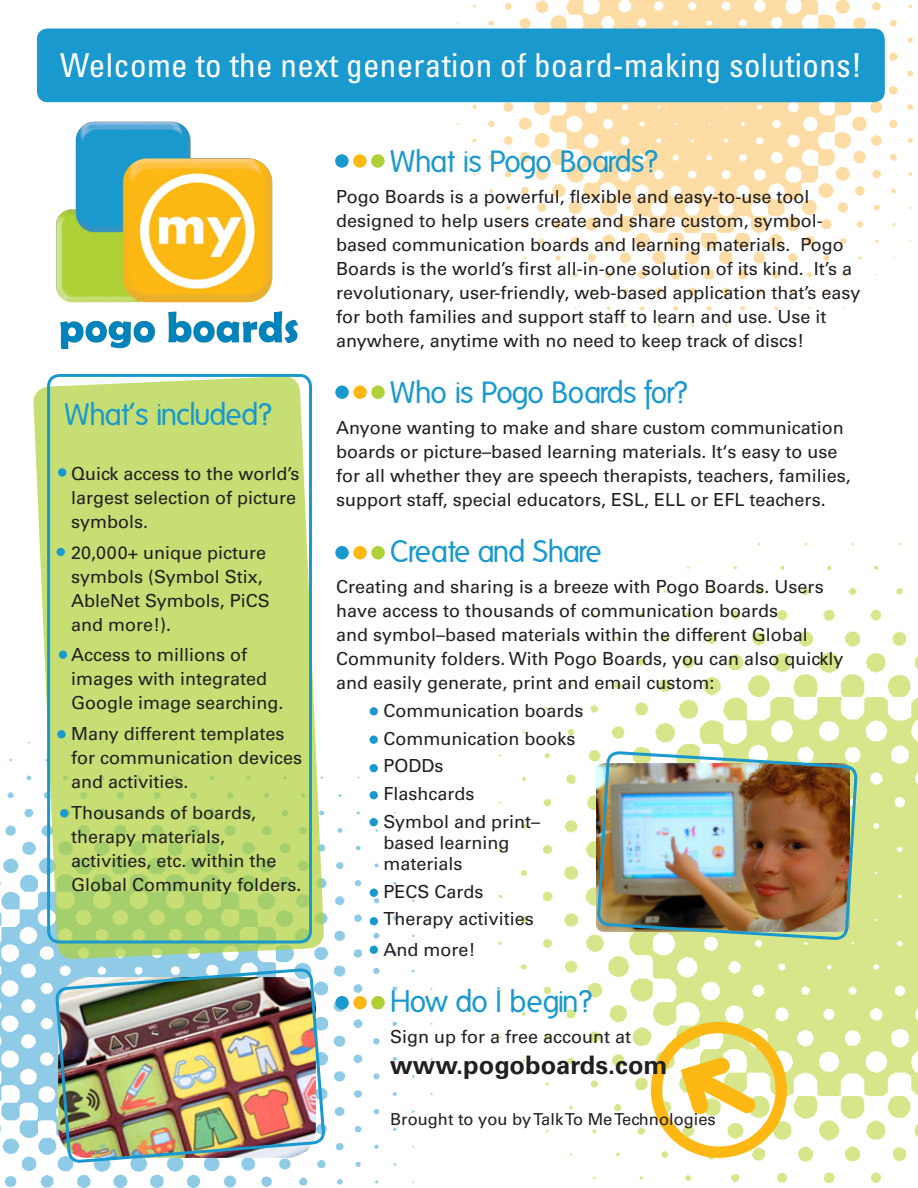
<style>
.page{position:relative;width:918px;height:1188px;background:#fff}
.page>*{position:absolute;margin:0;border:0;box-sizing:border-box;transform-origin:0 0}
.t1{font:condensed 33px "Univers";letter-spacing:.01em;color:#fff}
.t2{font:30px "Folks";letter-spacing:-.035em;color:#1a99ce}
.t3{font:700 25.5px "Univers";color:#231f20}
.t4{font:18px/24px "Univers";color:#231f20}
.t5{font:16.5px "Univers";color:#231f20}
</style>
<div class="page">
<img style="left:498px;top:543px;width:420px;height:640px">
<img style="left:446px;top:0;width:468px;height:343px">
<svg style="left:641px;top:1012px;width:156px;height:156px"></svg>
<img style="left:0;top:735px;width:433px;height:453px">
<svg style="left:33px;top:378px;width:291px;height:582px;background:#c8df7e"></svg>
<div style="left:37px;top:28px;width:848px;height:74px;background:#1a99ce;border-radius:11px"></div>
<div style="left:353px;top:154px;width:14px;height:14px;background:#fdb814;border-radius:50%"></div>
<div style="left:335px;top:154px;width:14px;height:14px;background:#1a99ce;border-radius:50%"></div>
<div style="left:371px;top:154px;width:14px;height:14px;background:#aed137;border-radius:50%"></div>
<div style="left:47px;top:374px;width:265px;height:570px;border:3px solid #1a99ce;border-radius:11px"></div>
<div style="left:370px;top:707px;width:8px;height:9px;background:#2098cf;border-radius:50%"></div>
<div style="left:370px;top:736px;width:8px;height:8px;background:#1a99ce;border-radius:50%"></div>
<div style="left:370px;top:764px;width:8px;height:8px;background:#1a99ce;border-radius:50%"></div>
<div style="left:370px;top:791px;width:8px;height:8px;background:#1a99ce;border-radius:50%"></div>
<div style="left:370px;top:818px;width:8px;height:8px;background:#1a99ce;border-radius:50%"></div>
<div style="left:370px;top:889px;width:8px;height:8px;background:#1a99ce;border-radius:50%"></div>
<div style="left:370px;top:917px;width:8px;height:8px;background:#1a99ce;border-radius:50%"></div>
<div style="left:370px;top:946px;width:8px;height:8px;background:#1a99ce;border-radius:50%"></div>
<img style="left:596px;top:750px;width:263px;height:261px">
<img style="left:56px;top:121px;width:242px;height:228px">
<div style="left:353px;top:386px;width:14px;height:13px;background:#fdb814;border-radius:50%"></div>
<div style="left:335px;top:386px;width:14px;height:13px;background:#1a99ce;border-radius:50%"></div>
<div style="left:371px;top:386px;width:14px;height:13px;background:#aed137;border-radius:50%"></div>
<div style="left:353px;top:546px;width:14px;height:13px;background:#fdb814;border-radius:50%"></div>
<div style="left:335px;top:546px;width:14px;height:13px;background:#1a99ce;border-radius:50%"></div>
<div style="left:371px;top:546px;width:14px;height:13px;background:#aed137;border-radius:50%"></div>
<div style="left:353px;top:996px;width:14px;height:13px;background:#fdb814;border-radius:50%"></div>
<div style="left:335px;top:996px;width:14px;height:13px;background:#1a99ce;border-radius:50%"></div>
<div style="left:371px;top:996px;width:14px;height:13px;background:#aed137;border-radius:50%"></div>
<img style="left:56px;top:904px;width:268px;height:284px">
<div style="left:58px;top:468px;width:8px;height:9px;background:#1a99ce;border-radius:50%"></div>
<div style="left:57px;top:548px;width:8px;height:8px;background:#1a99ce;border-radius:50%"></div>
<div style="left:59px;top:651px;width:8px;height:8px;background:#1a99ce;border-radius:50%"></div>
<div style="left:57px;top:730px;width:9px;height:8px;background:#1a99ce;border-radius:50%"></div>
<div style="left:60px;top:809px;width:8px;height:8px;background:#1a99ce;border-radius:50%"></div>
<p class="t1" style="left:60px;top:45px;width:803px">Welcome to the next generation of board-making solutions!</p>
<p class="t2" style="left:64px;top:398px;width:210px">What’s included?</p>
<p class="t4" style="left:71px;top:462px;width:230px">Quick access to the world’s largest selection of picture symbols.</p>
<p class="t4" style="left:71px;top:540px;width:200px">20,000+ unique picture symbols (Symbol Stix,<br>AbleNet Symbols, PiCS</p>
<p class="t4" style="left:71px;top:612px;width:102px">and more!).</p>
<p class="t4" style="left:71px;top:643px;width:178px">Access to millions of</p>
<p class="t4" style="left:71px;top:667px;width:214px">images with integrated<br>Google image searching.</p>
<p class="t4" style="left:71px;top:722px;width:233px">Many different templates for communication devices and activities.</p>
<p class="t4" style="left:71px;top:800px;width:187px">Thousands of boards,</p>
<p class="t4" style="left:71px;top:824px;width:232px">therapy materials, activities, etc. within the<br>Global Community folders.</p>
<p class="t2" style="left:390px;top:145px;width:270px">What is Pogo Boards?</p>
<p class="t4" style="left:336px;top:185px;width:526px">Pogo Boards is a powerful, flexible and easy-to-use tool designed to help users create and share custom, symbol&shy;based communication boards and learning materials. Pogo Boards is the world’s first all-in-one solution of its kind. It’s a revolutionary, user-friendly, web-based application that’s easy for both families and support staff to learn and use. Use it anywhere, anytime with no need to keep track of discs!</p>
<p class="t2" style="left:390px;top:376px;width:299px">Who is Pogo Boards for?</p>
<p class="t4" style="left:336px;top:416px;width:516px">Anyone wanting to make and share custom communication boards or picture–based learning materials. It‘s easy to use for all whether they are speech therapists, teachers, families, support staff, special educators, ESL, ELL or EFL teachers.</p>
<p class="t2" style="left:390px;top:535px;width:213px">Create and Share</p>
<p class="t4" style="left:336px;top:575px;width:509px">Creating and sharing is a breeze with Pogo Boards. Users have access to thousands of communication boards<br>and symbol–based materials within the different Global Community folders. With Pogo Boards, you can also quickly and easily generate, print and email custom:</p>
<p class="t4" style="left:384px;top:699px;width:201px">Communication boards</p>
<p class="t4" style="left:384px;top:726px;width:193px">Communication books</p>
<p class="t4" style="left:384px;top:754px;width:61px">PODDs</p>
<p class="t4" style="left:384px;top:782px;width:93px">Flashcards</p>
<p class="t4" style="left:384px;top:810px;width:158px">Symbol and print–</p>
<p class="t4" style="left:384px;top:831px;width:128px">based learning</p>
<p class="t4" style="left:384px;top:852px;width:81px">materials</p>
<p class="t4" style="left:384px;top:879px;width:102px">PECS Cards</p>
<p class="t4" style="left:384px;top:907px;width:152px">Therapy activities</p>
<p class="t4" style="left:384px;top:938px;width:93px">And more!</p>
<p class="t2" style="left:390px;top:985px;width:204px">How do I begin?</p>
<p class="t4" style="left:390px;top:1025px;width:243px">Sign up for a free account at</p>
<p class="t3" style="left:390px;top:1050px;width:279px">www.pogoboards.com</p>
<p class="t5" style="left:390px;top:1109px;width:327px">Brought to you by Talk To Me Technologies</p>
</div>
